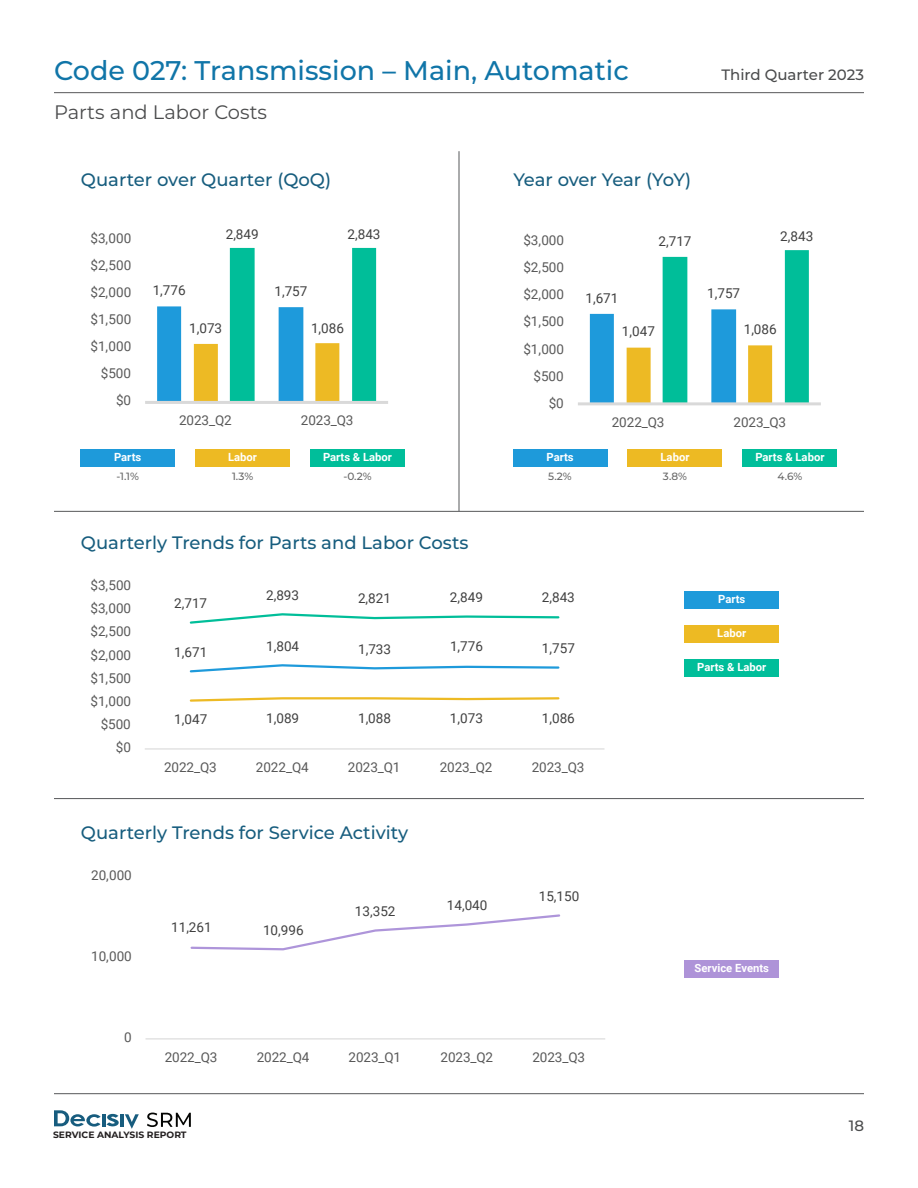
<style>
.page{position:relative;width:918px;height:1188px;background:#fff}
.page>*{position:absolute;margin:0;border:0;box-sizing:border-box;transform-origin:0 0}
.t1{font:500 27px "Montserrat";color:#1075a8}
.t2{font:19.5px "Montserrat";color:#4b4c4d}
.t3{font:500 18px "Montserrat";color:#175d7e}
.t4{font:500 15px "Montserrat";color:#4b4c4d}
.t5{font:13.5px "Roboto";letter-spacing:-.005em;color:#595959}
.t6{font:13.5px "Roboto";color:#404040}
.t7{font:700 11.25px "Roboto";color:#fff}
.t8{font:500 10.5px "Montserrat";color:#666}
.t9{font:700 9.15px "Montserrat";color:#231f20}
</style>
<div class="page">
<hr style="left:54px;top:92px;width:810px;height:1px;background:#57585a">
<hr style="left:54px;top:1093px;width:810px;height:1px;background:#57585a">
<svg style="left:125px;top:1114px;width:14px;height:15px"></svg>
<hr style="left:120px;top:1114px;width:4px;height:12px;background:#175c7e">
<svg style="left:54px;top:1110px;width:65px;height:17px"></svg>
<svg style="left:147px;top:1113px;width:44px;height:14px"></svg>
<div style="left:685px;top:591px;width:94px;height:18px;background:#1e9ada"></div>
<div style="left:685px;top:625px;width:94px;height:18px;background:#edba23"></div>
<div style="left:685px;top:659px;width:94px;height:18px;background:#00be9a"></div>
<div style="left:685px;top:960px;width:94px;height:18px;background:#ae93d8"></div>
<div style="left:81px;top:449px;width:94px;height:17px;background:#1e9ada"></div>
<div style="left:513px;top:449px;width:94px;height:17px;background:#1e9ada"></div>
<div style="left:196px;top:449px;width:94px;height:17px;background:#edba23"></div>
<div style="left:628px;top:449px;width:94px;height:17px;background:#edba23"></div>
<div style="left:310px;top:449px;width:95px;height:17px;background:#00be9a"></div>
<div style="left:743px;top:449px;width:94px;height:17px;background:#00be9a"></div>
<hr style="left:459px;top:151px;width:1px;height:360px;background:#57585a">
<hr style="left:54px;top:511px;width:810px;height:1px;background:#57585a">
<hr style="left:54px;top:798px;width:810px;height:1px;background:#57585a">
<svg style="left:157px;top:248px;width:219px;height:153px"></svg>
<hr style="left:145px;top:401px;width:243px;height:3px;background:#d9d9d9">
<svg style="left:590px;top:250px;width:219px;height:152px"></svg>
<hr style="left:578px;top:402px;width:243px;height:3px;background:#d9d9d9">
<hr style="left:145px;top:748px;width:459px;height:2px;background:#d9d9d9">
<svg style="left:189px;top:664px;width:371px;height:9px"></svg>
<svg style="left:189px;top:697px;width:371px;height:5px"></svg>
<svg style="left:189px;top:613px;width:371px;height:11px"></svg>
<hr style="left:146px;top:1038px;width:459px;height:1px;background:#d9d9d9">
<svg style="left:190px;top:914px;width:371px;height:37px"></svg>
<h1 class="t1" style="left:54px;top:52px;width:576px">Code 027: Transmission – Main, Automatic</h1>
<h2 class="t2" style="left:54px;top:98px;width:215px">Parts and Labor Costs</h2>
<h3 class="t3" style="left:81px;top:167px;width:252px">Quarter over Quarter (QoQ)</h3>
<h3 class="t3" style="left:513px;top:167px;width:180px">Year over Year (YoY)</h3>
<p class="t4" style="left:721px;top:64px;width:144px">Third Quarter 2023</p>
<p class="t5" style="left:91px;top:229px;width:42px">$3,000</p>
<p class="t6" style="left:226px;top:225px;width:34px">2,849</p>
<p class="t6" style="left:348px;top:225px;width:34px">2,843</p>
<p class="t5" style="left:523px;top:231px;width:42px">$3,000</p>
<p class="t6" style="left:659px;top:231px;width:34px">2,717</p>
<p class="t6" style="left:780px;top:227px;width:34px">2,843</p>
<p class="t5" style="left:91px;top:256px;width:42px">$2,500</p>
<p class="t5" style="left:523px;top:258px;width:42px">$2,500</p>
<p class="t5" style="left:91px;top:283px;width:42px">$2,000</p>
<p class="t5" style="left:91px;top:310px;width:42px">$1,500</p>
<p class="t5" style="left:91px;top:337px;width:42px">$1,000</p>
<p class="t6" style="left:153px;top:281px;width:34px">1,776</p>
<p class="t6" style="left:274px;top:282px;width:34px">1,757</p>
<p class="t6" style="left:189px;top:319px;width:34px">1,073</p>
<p class="t6" style="left:311px;top:318px;width:34px">1,086</p>
<p class="t5" style="left:523px;top:285px;width:42px">$2,000</p>
<p class="t5" style="left:523px;top:312px;width:42px">$1,500</p>
<p class="t5" style="left:523px;top:339px;width:42px">$1,000</p>
<p class="t6" style="left:585px;top:288px;width:34px">1,671</p>
<p class="t6" style="left:707px;top:284px;width:34px">1,757</p>
<p class="t6" style="left:622px;top:322px;width:34px">1,047</p>
<p class="t6" style="left:744px;top:320px;width:34px">1,086</p>
<p class="t5" style="left:101px;top:364px;width:32px">$500</p>
<p class="t5" style="left:534px;top:366px;width:32px">$500</p>
<p class="t5" style="left:116px;top:391px;width:17px">$0</p>
<p class="t5" style="left:549px;top:393px;width:17px">$0</p>
<p class="t5" style="left:179px;top:411px;width:54px">2023_Q2</p>
<p class="t5" style="left:301px;top:411px;width:54px">2023_Q3</p>
<p class="t5" style="left:612px;top:413px;width:54px">2022_Q3</p>
<p class="t5" style="left:734px;top:413px;width:54px">2023_Q3</p>
<p class="t7" style="left:114px;top:449px;width:29px">Parts</p>
<p class="t7" style="left:228px;top:449px;width:30px">Labor</p>
<p class="t7" style="left:323px;top:449px;width:71px">Parts &amp; Labor</p>
<p class="t7" style="left:546px;top:449px;width:29px">Parts</p>
<p class="t7" style="left:661px;top:449px;width:30px">Labor</p>
<p class="t7" style="left:755px;top:449px;width:71px">Parts &amp; Labor</p>
<p class="t8" style="left:116px;top:469px;width:24px">-1.1%</p>
<p class="t8" style="left:232px;top:469px;width:23px">1.3%</p>
<p class="t8" style="left:343px;top:469px;width:30px">-0.2%</p>
<p class="t8" style="left:548px;top:469px;width:25px">5.2%</p>
<p class="t8" style="left:663px;top:469px;width:26px">3.8%</p>
<p class="t8" style="left:778px;top:469px;width:26px">4.6%</p>
<h3 class="t3" style="left:81px;top:530px;width:389px">Quarterly Trends for Parts and Labor Costs</h3>
<p class="t5" style="left:91px;top:576px;width:42px">$3,500</p>
<p class="t5" style="left:91px;top:599px;width:42px">$3,000</p>
<p class="t5" style="left:91px;top:622px;width:42px">$2,500</p>
<p class="t5" style="left:91px;top:645px;width:42px">$2,000</p>
<p class="t5" style="left:91px;top:669px;width:42px">$1,500</p>
<p class="t5" style="left:91px;top:692px;width:42px">$1,000</p>
<p class="t5" style="left:101px;top:715px;width:32px">$500</p>
<p class="t5" style="left:116px;top:738px;width:17px">$0</p>
<p class="t6" style="left:174px;top:594px;width:34px">2,717</p>
<p class="t6" style="left:174px;top:642px;width:34px">1,671</p>
<p class="t6" style="left:266px;top:585px;width:34px">2,893</p>
<p class="t6" style="left:358px;top:589px;width:34px">2,821</p>
<p class="t6" style="left:450px;top:588px;width:34px">2,849</p>
<p class="t6" style="left:542px;top:588px;width:34px">2,843</p>
<p class="t6" style="left:266px;top:636px;width:34px">1,804</p>
<p class="t6" style="left:358px;top:639px;width:34px">1,733</p>
<p class="t6" style="left:450px;top:637px;width:34px">1,776</p>
<p class="t6" style="left:542px;top:639px;width:34px">1,757</p>
<p class="t6" style="left:174px;top:710px;width:34px">1,047</p>
<p class="t6" style="left:266px;top:708px;width:34px">1,089</p>
<p class="t6" style="left:358px;top:708px;width:34px">1,088</p>
<p class="t6" style="left:450px;top:709px;width:34px">1,073</p>
<p class="t6" style="left:542px;top:708px;width:34px">1,086</p>
<p class="t5" style="left:164px;top:758px;width:54px">2022_Q3</p>
<p class="t5" style="left:256px;top:758px;width:54px">2022_Q4</p>
<p class="t5" style="left:348px;top:758px;width:54px">2023_Q1</p>
<p class="t5" style="left:440px;top:758px;width:54px">2023_Q2</p>
<p class="t5" style="left:532px;top:758px;width:54px">2023_Q3</p>
<h3 class="t3" style="left:81px;top:820px;width:329px">Quarterly Trends for Service Activity</h3>
<p class="t5" style="left:91px;top:866px;width:42px">20,000</p>
<p class="t5" style="left:91px;top:947px;width:42px">10,000</p>
<p class="t5" style="left:124px;top:1028px;width:9px">0</p>
<p class="t6" style="left:171px;top:918px;width:42px">11,261</p>
<p class="t6" style="left:263px;top:920px;width:42px">10,996</p>
<p class="t6" style="left:355px;top:902px;width:42px">13,352</p>
<p class="t6" style="left:447px;top:896px;width:42px">14,040</p>
<p class="t6" style="left:539px;top:887px;width:42px">15,150</p>
<p class="t5" style="left:165px;top:1048px;width:54px">2022_Q3</p>
<p class="t5" style="left:257px;top:1048px;width:54px">2022_Q4</p>
<p class="t5" style="left:349px;top:1048px;width:54px">2023_Q1</p>
<p class="t5" style="left:441px;top:1048px;width:54px">2023_Q2</p>
<p class="t5" style="left:532px;top:1048px;width:54px">2023_Q3</p>
<p class="t9" style="left:53px;top:1128px;width:135px">SERVICE ANALYSIS REPORT</p>
<p class="t7" style="left:718px;top:591px;width:29px">Parts</p>
<p class="t7" style="left:717px;top:625px;width:30px">Labor</p>
<p class="t7" style="left:697px;top:659px;width:71px">Parts &amp; Labor</p>
<p class="t7" style="left:695px;top:960px;width:76px">Service Events</p>
<p class="t4" style="left:849px;top:1116px;width:17px">18</p>
</div>
